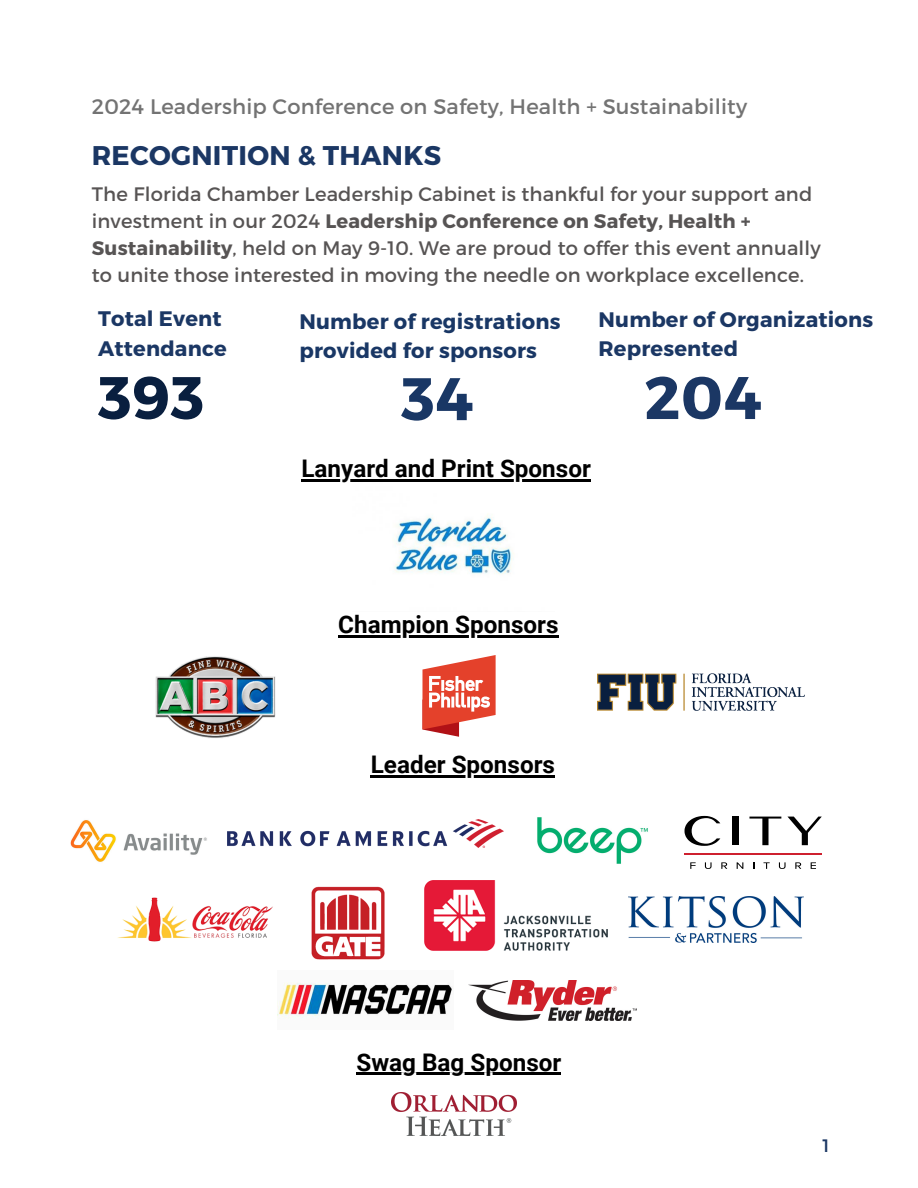
<style>
.page{position:relative;width:918px;height:1188px;background:#fff}
.page>*{position:absolute;margin:0;border:0;box-sizing:border-box;transform-origin:0 0}
.t1{font:700 60px "Montserrat";color:#091f3f}
.t2{font:700 60px "Montserrat";color:#1b3764}
.t3{font:700 60px "Montserrat";color:#193765}
.t4{font:700 27px "Montserrat";letter-spacing:.01em;color:#1b3764}
.t5{font:700 24.3px "Roboto";color:#000}
.t6{font:21px "Montserrat";letter-spacing:.01em;color:#737373}
.t7{font:700 21px/29.2px "Montserrat";letter-spacing:.01em;color:#1b3764}
.t8{font:700 21px/29.2px "Montserrat";letter-spacing:.01em;color:#193765}
.t9{font:19.5px/27px "Montserrat";letter-spacing:.01em;color:#575454}
.t10{font:18px "Montserrat";color:#1b3764}
.s1{font-weight:700}
</style>
<div class="page">
<img style="left:597px;top:674px;width:207px;height:37px">
<img style="left:155px;top:656px;width:121px;height:82px">
<img style="left:71px;top:820px;width:136px;height:42px">
<img style="left:117px;top:897px;width:156px;height:45px">
<svg style="left:690px;top:862px;width:6px;height:7px"></svg>
<svg style="left:705px;top:862px;width:7px;height:7px"></svg>
<svg style="left:721px;top:862px;width:6px;height:7px"></svg>
<svg style="left:737px;top:862px;width:6px;height:7px"></svg>
<svg style="left:763px;top:862px;width:7px;height:7px"></svg>
<svg style="left:779px;top:862px;width:7px;height:7px"></svg>
<svg style="left:795px;top:862px;width:6px;height:7px"></svg>
<svg style="left:811px;top:862px;width:5px;height:7px"></svg>
<hr style="left:684px;top:853px;width:138px;height:1px;background:#ce202f">
<svg style="left:685px;top:816px;width:35px;height:30px"></svg>
<div style="left:733px;top:817px;width:6px;height:28px;background:#000"></div>
<svg style="left:749px;top:817px;width:32px;height:28px"></svg>
<svg style="left:788px;top:817px;width:34px;height:28px"></svg>
<img style="left:468px;top:981px;width:168px;height:39px">
<img style="left:311px;top:886px;width:74px;height:74px">
<img style="left:352px;top:481px;width:203px;height:93px">
<img style="left:228px;top:819px;width:276px;height:28px">
<img style="left:425px;top:881px;width:182px;height:70px">
<img style="left:628px;top:896px;width:176px;height:46px">
<svg style="left:422px;top:655px;width:74px;height:82px"></svg>
<img style="left:537px;top:817px;width:111px;height:47px">
<img style="left:278px;top:982px;width:174px;height:37px">
<img style="left:392px;top:1093px;width:124px;height:43px">
<hr style="left:338px;top:635px;width:221px;height:3px;background:#000">
<hr style="left:371px;top:775px;width:184px;height:2px;background:#000">
<hr style="left:301px;top:479px;width:290px;height:2px;background:#000">
<hr style="left:357px;top:1073px;width:204px;height:2px;background:#000">
<h2 class="t6" style="left:92px;top:93px;width:657px">2024 Leadership Conference on Safety, Health + Sustainability</h2>
<p class="t4" style="left:92px;top:137px;width:351px">RECOGNITION &amp; THANKS</p>
<p class="t9" style="left:92px;top:179px;width:731px">The Florida Chamber Leadership Cabinet is thankful for your support and investment in our 2024 <span class="s1">Leadership Conference on Safety, Health + Sustainability</span>, held on May 9-10. We are proud to offer this event annually to unite those interested in moving the needle on workplace excellence.</p>
<h4 class="t7" style="left:98px;top:303px;width:130px">Total Event<br>Attendance</h4>
<h1 class="t8" style="left:299px;top:305px;width:263px">Number of registrations provided for sponsors</h1>
<h4 class="t3" style="left:401px;top:360px;width:74px">34</h4>
<p class="t7" style="left:599px;top:304px;width:276px">Number of Organizations<br>Represented</p>
<h3 class="t2" style="left:644px;top:359px;width:119px">204</h3>
<h1 class="t1" style="left:98px;top:359px;width:108px">393</h1>
<p class="t5" style="left:301px;top:454px;width:291px">Lanyard and Print Sponsor</p>
<p class="t5" style="left:338px;top:610px;width:222px">Champion Sponsors</p>
<h3 class="t5" style="left:371px;top:750px;width:186px">Leader Sponsors</h3>
<p class="t5" style="left:357px;top:1048px;width:206px">Swag Bag Sponsor</p>
<h4 class="t10" style="left:823px;top:1134px;width:8px">1</h4>
</div>
